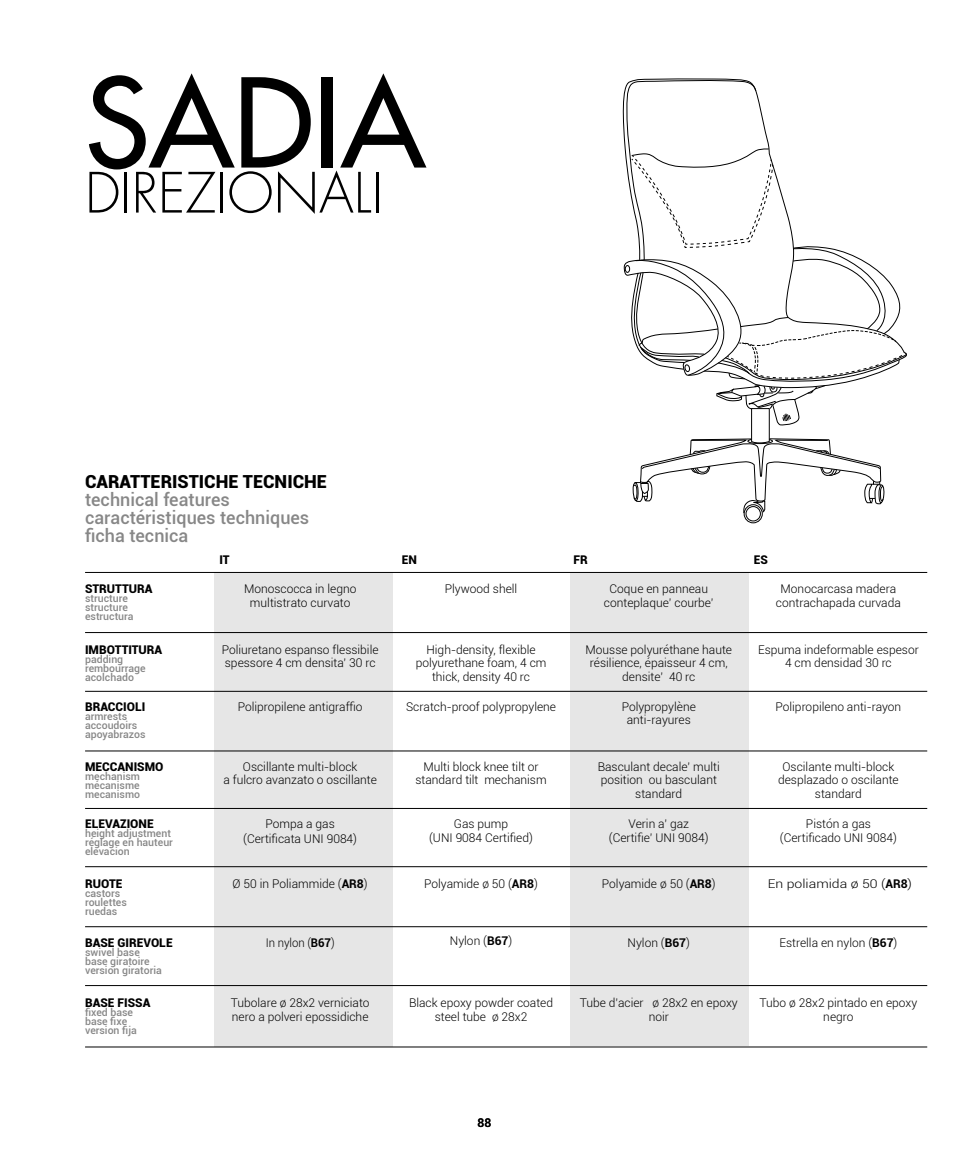
<style>
.page{position:relative;width:970px;height:1170px;background:#fff}
.page>*{position:absolute;margin:0;border:0;box-sizing:border-box;transform-origin:0 0}
.t1{font:119.7px "Futura";color:#000}
.t2{font:300 54px "Futura";color:#000}
.t3{font:500 18px/18px "Roboto";color:#878787}
.t4{font:900 18px "Roboto";color:#000}
.t5{font:300 12px/13.5px "Roboto";color:#000;text-align:center}
.t6{font:900 12px "Roboto";color:#000}
.t7{font:300 12px "Roboto";color:#000;scale:1.17 1}
.t8{font:300 12px "Roboto";color:#000;scale:.95 1}
.t9{font:500 12px "Roboto";color:#000}
.t10{font:500 10.5px/9px "Roboto";color:#878787}
.s1{font-weight:700}
</style>
<div class="page">
<div style="left:214px;top:572px;width:178px;height:474px;background:#e6e6e6"></div>
<div style="left:570px;top:572px;width:178px;height:474px;background:#e6e6e6"></div>
<hr style="left:85px;top:572px;width:842px;height:1px;background:#000">
<hr style="left:85px;top:632px;width:842px;height:1px;background:#000">
<hr style="left:85px;top:691px;width:842px;height:1px;background:#000">
<hr style="left:85px;top:750px;width:842px;height:1px;background:#000">
<hr style="left:85px;top:808px;width:842px;height:1px;background:#000">
<hr style="left:85px;top:866px;width:842px;height:1px;background:#000">
<hr style="left:85px;top:926px;width:842px;height:1px;background:#000">
<hr style="left:85px;top:985px;width:842px;height:1px;background:#000">
<hr style="left:85px;top:1046px;width:842px;height:1px;background:#000">
<div style="left:745px;top:506px;width:15px;height:15px;border:1px solid #000;border-radius:50%"></div>
<div style="left:744px;top:504px;width:18px;height:19px;border:1px solid #000;border-radius:50%"></div>
<svg style="left:623px;top:80px;width:283px;height:433px"></svg>
<h1 class="t1" style="left:85px;top:48px;width:342px">SADIA</h1>
<h2 class="t2" style="left:85px;top:160px;width:299px">DIREZIONALI</h2>
<h3 class="t4" style="left:85px;top:469px;width:243px">CARATTERISTICHE TECNICHE</h3>
<h3 class="t3" style="left:85px;top:490px;width:226px">technical features caractéristiques techniques ficha tecnica</h3>
<p class="t6" style="left:219px;top:550px;width:12px">IT</p>
<p class="t6" style="left:402px;top:550px;width:17px">EN</p>
<p class="t6" style="left:573px;top:550px;width:16px">FR</p>
<p class="t6" style="left:753px;top:550px;width:16px">ES</p>
<p class="t6" style="left:85px;top:580px;width:69px">STRUTTURA</p>
<p class="t10" style="left:85px;top:593px;width:50px">structure structure estructura</p>
<p class="t6" style="left:85px;top:641px;width:79px">IMBOTTITURA</p>
<p class="t10" style="left:85px;top:654px;width:62px">padding rembourrage acolchado</p>
<p class="t6" style="left:85px;top:698px;width:62px">BRACCIOLI</p>
<p class="t10" style="left:85px;top:711px;width:62px">armrests accoudoirs apoyabrazos</p>
<p class="t6" style="left:85px;top:758px;width:80px">MECCANISMO</p>
<p class="t10" style="left:85px;top:771px;width:56px;text-align:justify">mechanism mécanisme mecanismo</p>
<p class="t6" style="left:85px;top:815px;width:70px">ELEVAZIONE</p>
<p class="t10" style="left:85px;top:828px;width:89px">height adjustment réglage en hauteur elevacion</p>
<p class="t5" style="left:244px;top:581px;width:114px">Monoscocca in legno multistrato curvato</p>
<p class="t5" style="left:445px;top:581px;width:74px">Plywood shell</p>
<p class="t5" style="left:604px;top:581px;width:111px">Coque en panneau conteplaque’ courbe’</p>
<p class="t5" style="left:776px;top:581px;width:126px">Monocarcasa madera contrachapada curvada</p>
<p class="t5" style="left:222px;top:642px;width:158px;text-align:left">Poliuretano espanso flessibile spessore 4 cm densita’ 30 rc</p>
<p class="t5" style="left:415px;top:642px;width:132px">High-density, flexible polyurethane foam, 4 cm thick, density 40 rc</p>
<p class="t5" style="left:585px;top:642px;width:148px">Mousse polyuréthane haute résilience, épaisseur 4 cm, densite’ 40 rc</p>
<p class="t5" style="left:758px;top:642px;width:162px">Espuma indeformable espesor<br>4 cm densidad 30 rc</p>
<p class="t5" style="left:238px;top:699px;width:126px">Polipropilene antigraffio</p>
<p class="t5" style="left:406px;top:699px;width:152px">Scratch-proof polypropylene</p>
<p class="t5" style="left:621px;top:699px;width:76px">Polypropylène anti-rayures</p>
<p class="t5" style="left:775px;top:699px;width:127px">Polipropileno anti-rayon</p>
<p class="t5" style="left:223px;top:759px;width:155px">Oscillante multi-block<br>a fulcro avanzato o oscillante</p>
<p class="t5" style="left:415px;top:759px;width:133px">Multi block knee tilt or standard tilt mechanism</p>
<p class="t5" style="left:597px;top:759px;width:124px">Basculant decale’ multi position ou basculant standard</p>
<p class="t5" style="left:778px;top:759px;width:122px">Oscilante multi-block desplazado o oscilante standard</p>
<p class="t5" style="left:243px;top:816px;width:115px;line-height:15px">Pompa a gas (Certificata UNI 9084)</p>
<p class="t5" style="left:233px;top:876px;width:136px">Ø 50 in Poliammide (<span class="s1">AR8</span>)</p>
<p class="t5" style="left:429px;top:817px;width:105px">Gas pump<br>(UNI 9084 Certified)</p>
<p class="t5" style="left:609px;top:817px;width:101px">Verin a’ gaz (Certifie’ UNI 9084)</p>
<p class="t5" style="left:780px;top:817px;width:118px">Pistón a gas (Certificado UNI 9084)</p>
<p class="t5" style="left:424px;top:876px;width:115px">Polyamide ø 50 (<span class="s1">AR8</span>)</p>
<p class="t5" style="left:602px;top:876px;width:115px">Polyamide ø 50 (<span class="s1">AR8</span>)</p>
<p class="t7" style="left:767px;top:875px;width:125px">En poliamida ø 50 (<span class="s1">AR8</span>)</p>
<p class="t6" style="left:85px;top:874px;width:39px">RUOTE</p>
<p class="t10" style="left:85px;top:887px;width:43px">castors roulettes ruedas</p>
<p class="t6" style="left:85px;top:933px;width:89px">BASE GIREVOLE</p>
<p class="t10" style="left:85px;top:946px;width:78px">swivel base base giratoire version giratoria</p>
<p class="t6" style="left:85px;top:994px;width:67px">BASE FISSA</p>
<p class="t10" style="left:85px;top:1007px;width:53px">fixed base base fixe version fija</p>
<p class="t8" style="left:266px;top:934px;width:74px">In nylon (<span class="s1">B67</span>)</p>
<p class="t5" style="left:450px;top:933px;width:64px">Nylon (<span class="s1">B67</span>)</p>
<p class="t5" style="left:627px;top:935px;width:64px">Nylon (<span class="s1">B67</span>)</p>
<p class="t5" style="left:779px;top:935px;width:119px">Estrella en nylon (<span class="s1">B67</span>)</p>
<p class="t5" style="left:231px;top:995px;width:140px;text-align:left">Tubolare ø 28x2 verniciato nero a polveri epossidiche</p>
<p class="t5" style="left:409px;top:995px;width:146px">Black epoxy powder coated steel tube ø 28x2</p>
<p class="t5" style="left:580px;top:995px;width:159px">Tube d’acier ø 28x2 en epoxy noir</p>
<p class="t5" style="left:759px;top:995px;width:159px">Tubo ø 28x2 pintado en epoxy negro</p>
<p class="t9" style="left:477px;top:1114px;width:15px">88</p>
</div>
